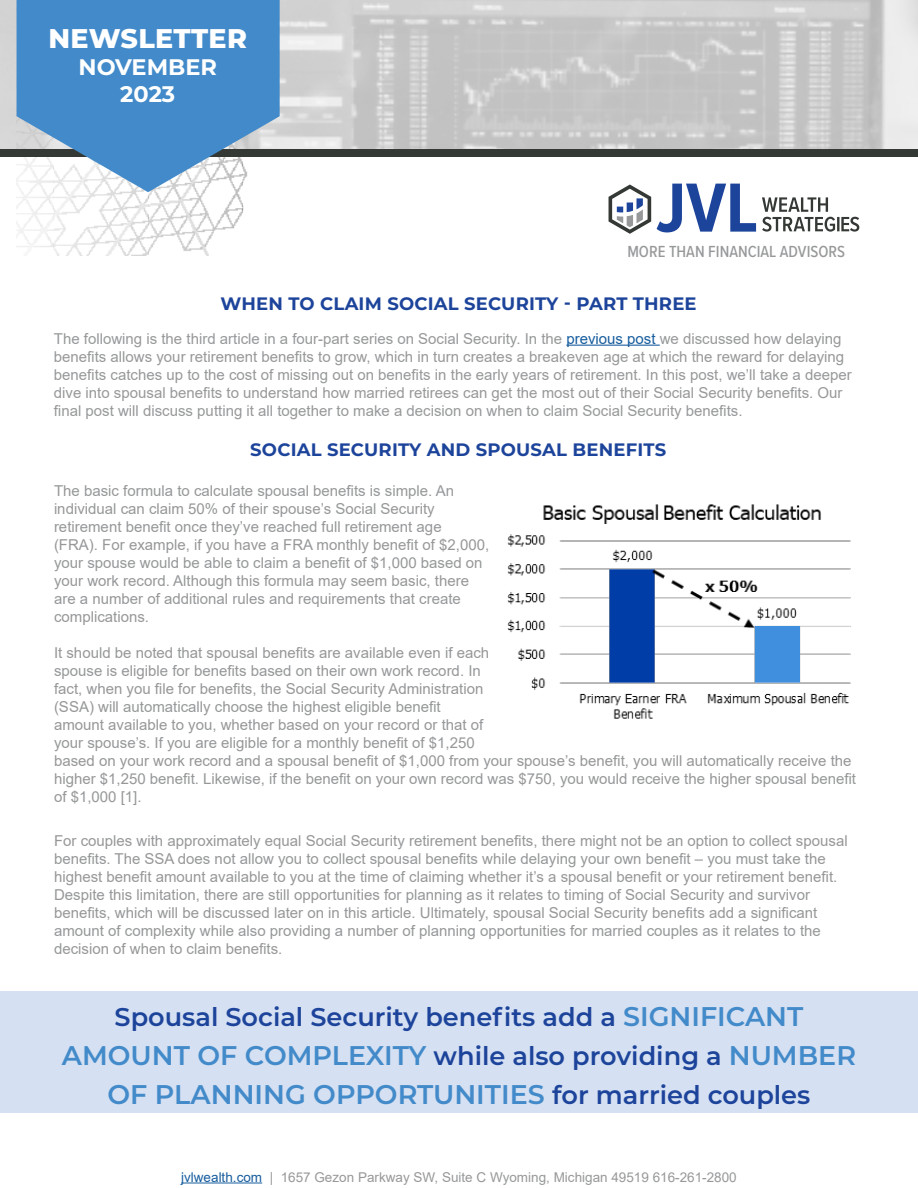
<style>
.page{position:relative;width:918px;height:1188px;background:#fff}
.page>*{position:absolute;margin:0;border:0;box-sizing:border-box;transform-origin:0 0}
.t1{font:600 27px/39px "Montserrat";color:#428ac9;text-align:center}
.t2{font:800 27px "Montserrat";letter-spacing:.01em;color:#fff}
.t3{font:600 25.65px "Montserrat";color:#1d449b}
.t4{font:700 22.5px "Montserrat";color:#fff}
.Blue_Headers{font:700 18px "Montserrat";letter-spacing:.01em;color:#1d449b}
.t5{font:500 16.65px "Proxima Nova Cond";color:#96989a}
.Blue_Text_Main{font:15px/18px "Arial";color:#959799}
.Gray_text{font:15px/18px "Arial";color:#96989a}
.t6{font:13.5px "Arial";color:#96989a}
.s1{color:#175d9e}
.s2{font-size:27px;color:#428ac9}
.s3{font-size:25.65px;color:#1d449b}
</style>
<div class="page">
<img style="left:16px;top:148px;width:281px;height:107px">
<img style="left:0;top:0;width:918px;height:148px">
<div style="left:0;top:991px;width:917px;height:122px;background:#d5e0f2"></div>
<div style="left:0;top:149px;width:918px;height:7px;background:#353935"></div>
<svg style="left:657px;top:184px;width:99px;height:48px"></svg>
<svg style="left:762px;top:197px;width:97px;height:35px"></svg>
<svg style="left:609px;top:185px;width:42px;height:49px"></svg>
<hr style="left:566px;top:345px;width:94px;height:1px;background:#175d9e">
<svg style="left:17px;top:0;width:263px;height:192px;background:#609acc"></svg>
<hr style="left:181px;top:1183px;width:81px;height:1px;background:#175d9e">
<img style="left:507px;top:504px;width:344px;height:215px">
<p class="t2" style="left:49px;top:18px;width:200px">NEWSLETTER</p>
<p class="t4" style="left:79px;top:51px;width:140px">NOVEMBER</p>
<p class="t4" style="left:120px;top:78px;width:56px">2023</p>
<p class="t5" style="left:627px;top:239px;width:219px">MORE THAN FINANCIAL ADVISORS</p>
<p class="Blue_Headers" style="left:221px;top:291px;width:478px">WHEN TO CLAIM SOCIAL SECURITY - PART THREE</p>
<p class="Gray_text" style="left:54px;top:329px;width:799px">The following is the third article in a four-part series on Social Security. In the <span class="s1">previous post</span> we discussed how delaying benefits allows your retirement benefits to grow, which in turn creates a breakeven age at which the reward for delaying benefits catches up to the cost of missing out on benefits in the early years of retirement. In this post, we’ll take a deeper dive into spousal benefits to understand how married retirees can get the most out of their Social Security benefits. Our final post will discuss putting it all together to make a decision on when to claim Social Security benefits.</p>
<p class="Blue_Headers" style="left:250px;top:436px;width:417px">SOCIAL SECURITY AND SPOUSAL BENEFITS</p>
<p class="Blue_Text_Main" style="left:54px;top:482px;width:437px">The basic formula to calculate spousal benefits is simple. An individual can claim 50% of their spouse’s Social Security retirement benefit once they’ve reached full retirement age (FRA). For example, if you have a FRA monthly benefit of $2,000, your spouse would be able to claim a benefit of $1,000 based on your work record. Although this formula may seem basic, there are a number of additional rules and requirements that create complications.</p>
<p class="Blue_Text_Main" style="left:54px;top:644px;width:804px">It should be noted that spousal benefits are available even if each<br>spouse is eligible for benefits based on their own work record. In<br>fact, when you file for benefits, the Social Security Administration<br>(SSA) will automatically choose the highest eligible benefit<br>amount available to you, whether based on your record or that of<br>your spouse’s. If you are eligible for a monthly benefit of $1,250<br>based on your work record and a spousal benefit of $1,000 from your spouse’s benefit, you will automatically receive the higher $1,250 benefit. Likewise, if the benefit on your own record was $750, you would receive the higher spousal benefit of $1,000 [1].</p>
<p class="Blue_Text_Main" style="left:54px;top:832px;width:795px">For couples with approximately equal Social Security retirement benefits, there might not be an option to collect spousal benefits. The SSA does not allow you to collect spousal benefits while delaying your own benefit – you must take the highest benefit amount available to you at the time of claiming whether it’s a spousal benefit or your retirement benefit.<br>Despite this limitation, there are still opportunities for planning as it relates to timing of Social Security and survivor benefits, which will be discussed later on in this article. Ultimately, spousal Social Security benefits add a significant amount of complexity while also providing a number of planning opportunities for married couples as it relates to the decision of when to claim benefits.</p>
<p class="t3" style="left:115px;top:999px;width:690px">Spousal Social Security benefits add a <span class="s2">SIGNIFICANT</span></p>
<p class="t1" style="left:62px;top:1035px;width:796px">AMOUNT OF COMPLEXITY <span class="s3">while also providing a</span> NUMBER<br>OF PLANNING OPPORTUNITIES <span class="s3">for married couples</span></p>
<p class="t6" style="left:181px;top:1168px;width:557px"><span class="s1">jvlwealth.com</span> | 1657 Gezon Parkway SW, Suite C Wyoming, Michigan 49519 616-261-2800</p>
</div>
